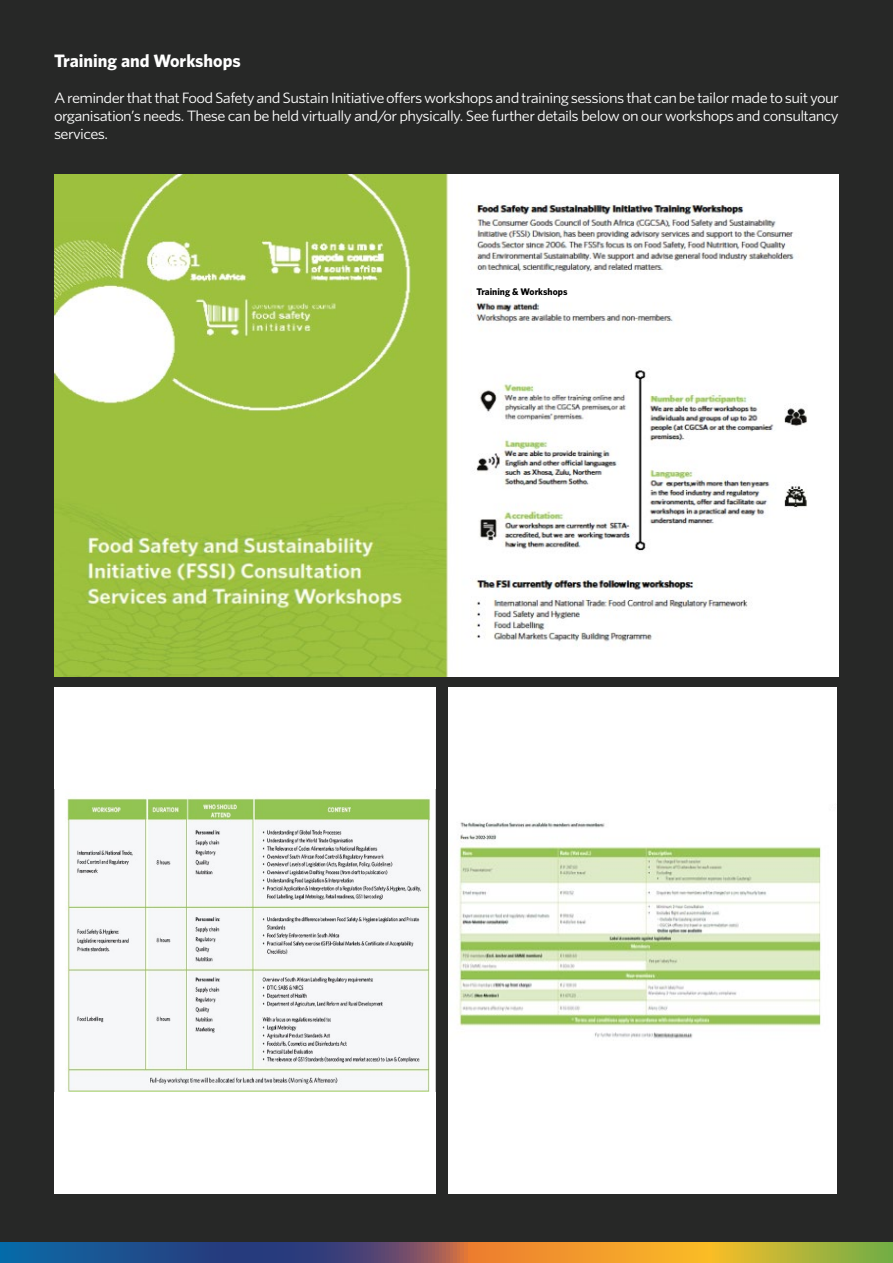
<style>
.page{position:relative;width:893px;height:1263px;background:#272827}
.page>*{position:absolute;margin:0;border:0;box-sizing:border-box;transform-origin:0 0}
.t1{font:700 18px "Whitney";color:#fff}
.t2{font:15px/18px "Whitney";letter-spacing:-.04em;color:#fff;text-align:justify;scale:1.1 1}
.t3{font:700 9.6px "Whitney";color:#000}
</style>
<div class="page">
<svg style="left:0;top:1242px;width:893px;height:21px;background:#84775a"></svg>
<div style="left:54px;top:687px;width:381px;height:507px;background:#fff"></div>
<div style="left:448px;top:687px;width:389px;height:507px;background:#fff"></div>
<img style="left:54px;top:174px;width:785px;height:502px">
<img style="left:54px;top:789px;width:377px;height:303px">
<img style="left:458px;top:820px;width:363px;height:219px">
<div style="left:472px;top:282px;width:74px;height:18px;background:#fff"></div>
<p class="t1" style="left:54px;top:50px;width:188px">Training and Workshops</p>
<p class="t2" style="left:54px;top:88px;width:715px">A reminder that that Food Safety and Sustain Initiative offers workshops and training sessions that can be tailor made to suit your organisation’s needs. These can be held virtually and/or physically. See further details below on our workshops and consultancy services.</p>
<p class="t3" style="left:476px;top:286px;width:92px">Training &amp; Workshops</p>
</div>
